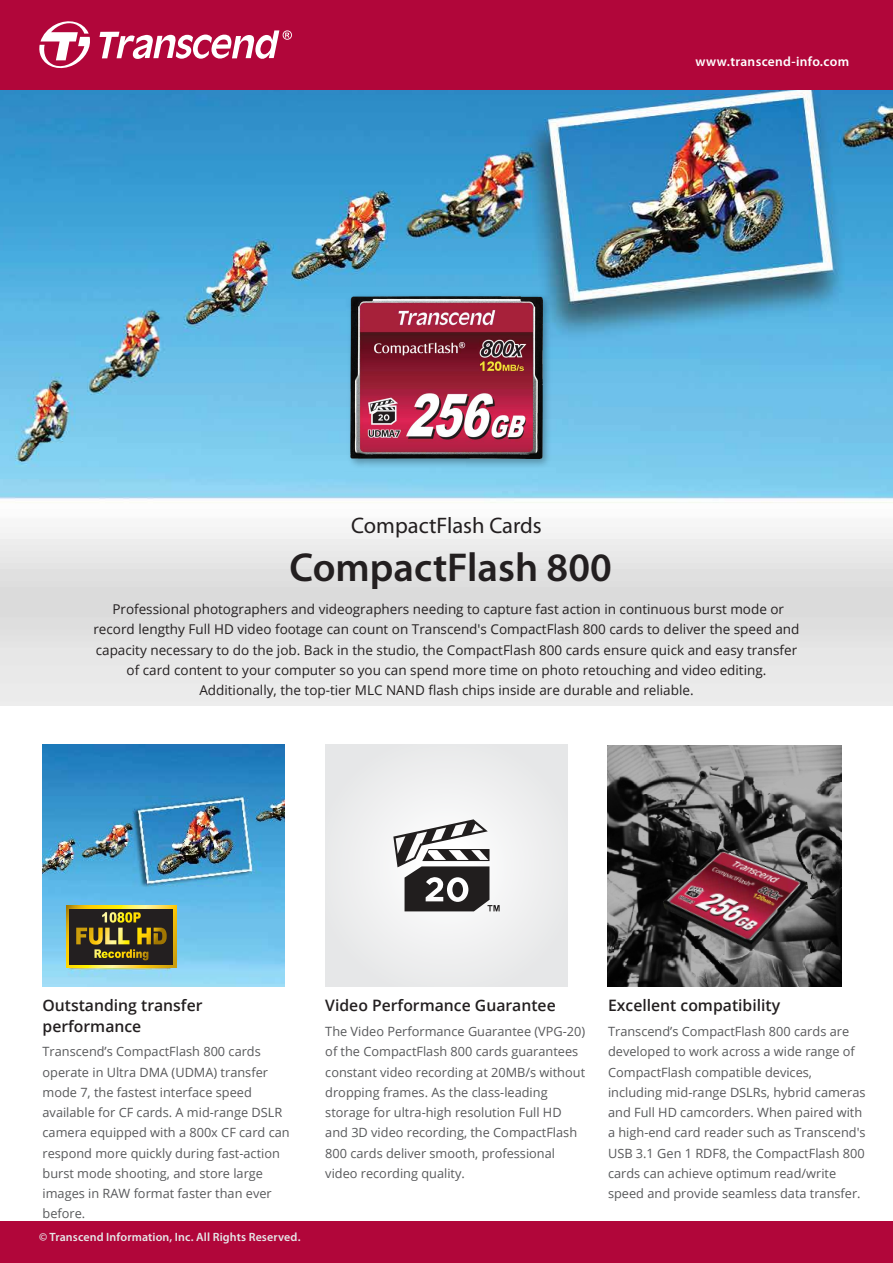
<style>
.page{position:relative;width:893px;height:1263px;background:#fff}
.page>*{position:absolute;margin:0;border:0;box-sizing:border-box;transform-origin:0 0}
.t1{font:600 40.5px "Myriad Pro";color:#231f20}
.t2{font:22.5px "Myriad Pro";color:#231f20}
.t3{font:600 15.75px/20.2px "Open Sans";color:#231f20}
.t4{font:13.5px/20.2px "Open Sans";color:#231f20;text-align:center}
.t5{font:600 13.5px "Myriad Pro";letter-spacing:.025em;color:#fff}
.t6{font:12.75px/20.2px "Open Sans";color:#58595b}
.t7{font:600 12px "Myriad Pro";letter-spacing:.01em;color:#e6e7e8}
</style>
<div class="page">
<img style="left:3px;top:89px;width:887px;height:617px">
<img style="left:43px;top:744px;width:242px;height:242px">
<svg style="left:67px;top:906px;width:109px;height:61px"></svg>
<div style="left:70px;top:909px;width:103px;height:55px;background:#231f20"></div>
<svg style="left:76px;top:912px;width:91px;height:48px"></svg>
<div style="left:325px;top:744px;width:243px;height:242px;background:#ecedee"></div>
<img style="left:608px;top:745px;width:234px;height:241px">
<img style="left:344px;top:290px;width:211px;height:181px">
<img style="left:351px;top:296px;width:191px;height:163px">
<svg style="left:393px;top:819px;width:107px;height:92px"></svg>
<img style="left:657px;top:837px;width:159px;height:125px">
<div style="left:0;top:1222px;width:893px;height:41px;background:#b1063a"></div>
<div style="left:1px;top:0;width:892px;height:89px;background:#b1063a"></div>
<svg style="left:39px;top:21px;width:51px;height:48px"></svg>
<svg style="left:99px;top:30px;width:193px;height:29px"></svg>
<p class="t5" style="left:696px;top:53px;width:155px">www.transcend-info.com</p>
<h2 class="t2" style="left:351px;top:511px;width:192px">CompactFlash Cards</h2>
<h1 class="t1" style="left:290px;top:542px;width:324px">CompactFlash 800</h1>
<p class="t4" style="left:93px;top:599px;width:708px">Professional photographers and videographers needing to capture fast action in continuous burst mode or record lengthy Full HD video footage can count on Transcend's CompactFlash 800 cards to deliver the speed and capacity necessary to do the job. Back in the studio, the CompactFlash 800 cards ensure quick and easy transfer of card content to your computer so you can spend more time on photo retouching and video editing.<br>Additionally, the top-tier MLC NAND flash chips inside are durable and reliable.</p>
<p class="t3" style="left:43px;top:995px;width:162px">Outstanding transfer performance</p>
<p class="t6" style="left:43px;top:1041px;width:249px">Transcend’s CompactFlash 800 cards operate in Ultra DMA (UDMA) transfer mode 7, the fastest interface speed available for CF cards. A mid-range DSLR camera equipped with a 800x CF card can respond more quickly during fast-action burst mode shooting, and store large images in RAW format faster than ever before.</p>
<p class="t7" style="left:39px;top:1230px;width:263px">© Transcend Information, Inc. All Rights Reserved.</p>
<p class="t3" style="left:325px;top:995px;width:232px">Video Performance Guarantee</p>
<p class="t6" style="left:325px;top:1021px;width:261px">The Video Performance Guarantee (VPG-20) of the CompactFlash 800 cards guarantees constant video recording at 20MB/s without dropping frames. As the class-leading storage for ultra-high resolution Full HD and 3D video recording, the CompactFlash 800 cards deliver smooth, professional video recording quality.</p>
<p class="t3" style="left:608px;top:995px;width:174px">Excellent compatibility</p>
<p class="t6" style="left:608px;top:1021px;width:259px">Transcend’s CompactFlash 800 cards are developed to work across a wide range of CompactFlash compatible devices, including mid-range DSLRs, hybrid cameras and Full HD camcorders. When paired with a high-end card reader such as Transcend's USB 3.1 Gen 1 RDF8, the CompactFlash 800 cards can achieve optimum read/write speed and provide seamless data transfer.</p>
</div>
